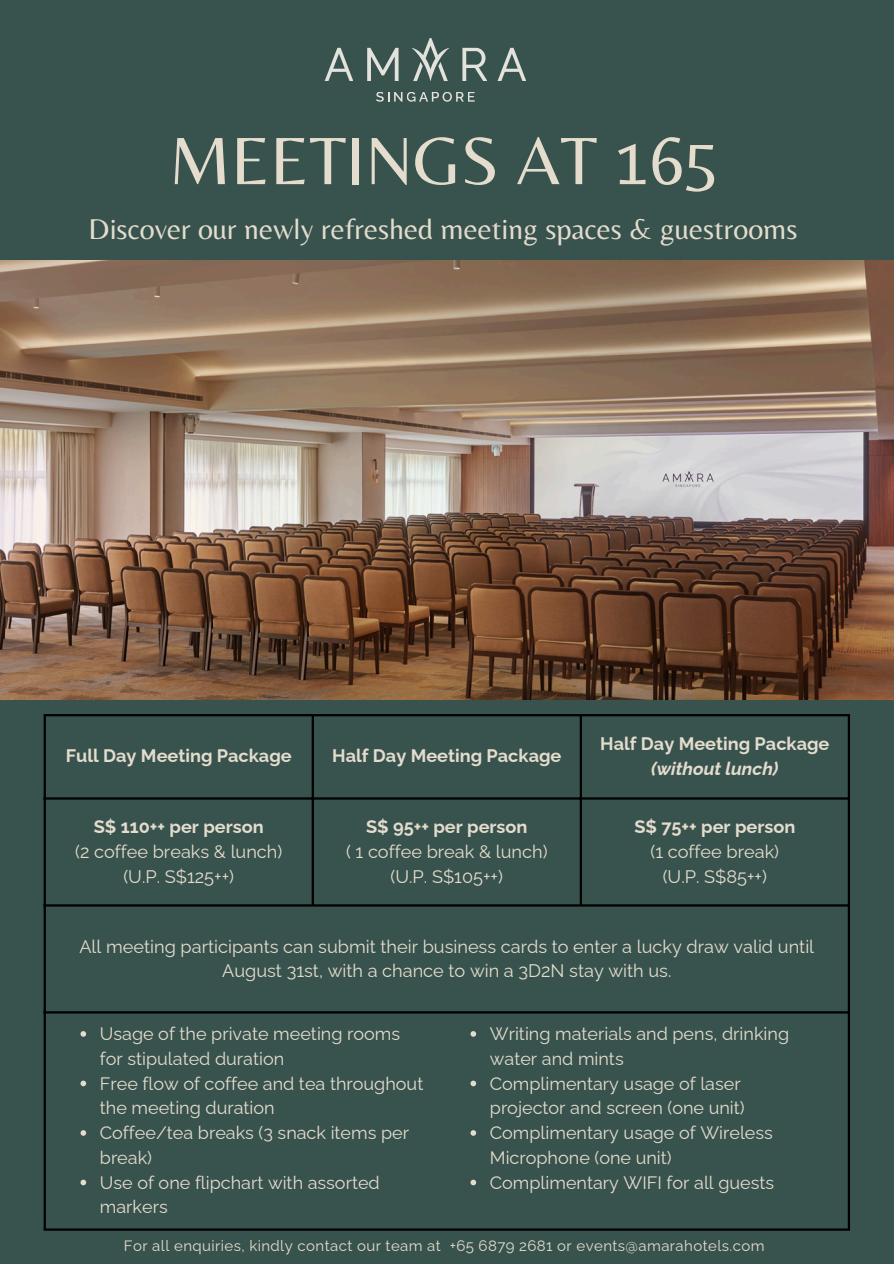
<style>
.page{position:relative;width:894px;height:1264px;background:#fff}
.page>*{position:absolute;margin:0;border:0;box-sizing:border-box;transform-origin:0 0}
.t1{font:69.6px "Belleza";color:#e4dccd}
.t2{font:29.85px "Belleza";color:#e4dccd}
.t3{font:18.15px/24.8px "Raleway";color:#e4dccd;text-align:center}
.t4{font:700 18.15px "Raleway";color:#e4dccd}
.t5{font:italic 700 18.15px "Raleway";color:#e4dccd}
.t6{font:18px/24.8px "Raleway";color:#e4dccd}
.t7{font:15px "Raleway";letter-spacing:.025em;color:#e4dccd}
</style>
<div class="page">
<div style="left:0;top:0;width:893px;height:1263px;background:#38534e"></div>
<hr style="left:44px;top:716px;width:2px;height:512px;background:#000">
<hr style="left:311px;top:716px;width:3px;height:188px;background:#000">
<hr style="left:579px;top:716px;width:2px;height:188px;background:#000">
<hr style="left:847px;top:716px;width:2px;height:512px;background:#000">
<hr style="left:44px;top:714px;width:805px;height:2px;background:#000">
<hr style="left:44px;top:797px;width:805px;height:2px;background:#000">
<hr style="left:44px;top:904px;width:805px;height:2px;background:#000">
<hr style="left:44px;top:1011px;width:805px;height:2px;background:#000">
<hr style="left:44px;top:1228px;width:805px;height:2px;background:#000">
<svg style="left:324px;top:48px;width:29px;height:33px"></svg>
<svg style="left:367px;top:48px;width:31px;height:33px"></svg>
<svg style="left:412px;top:38px;width:37px;height:43px"></svg>
<svg style="left:462px;top:48px;width:25px;height:33px"></svg>
<svg style="left:376px;top:92px;width:98px;height:10px"></svg>
<svg style="left:497px;top:48px;width:29px;height:33px"></svg>
<img style="left:0;top:261px;width:893px;height:438px">
<svg style="left:80px;top:1031px;width:6px;height:5px"></svg>
<svg style="left:80px;top:1080px;width:6px;height:6px"></svg>
<svg style="left:80px;top:1130px;width:6px;height:5px"></svg>
<svg style="left:80px;top:1179px;width:6px;height:6px"></svg>
<svg style="left:470px;top:1031px;width:6px;height:5px"></svg>
<svg style="left:470px;top:1080px;width:6px;height:6px"></svg>
<svg style="left:470px;top:1130px;width:6px;height:5px"></svg>
<svg style="left:470px;top:1179px;width:6px;height:6px"></svg>
<p class="t1" style="left:169px;top:119px;width:551px">MEETINGS AT 165</p>
<h2 class="t2" style="left:88px;top:212px;width:710px">Discover our newly refreshed meeting spaces &amp; guestrooms</h2>
<h1 class="t4" style="left:66px;top:745px;width:227px">Full Day Meeting Package</h1>
<h2 class="t4" style="left:332px;top:745px;width:231px">Half Day Meeting Package</h2>
<p class="t4" style="left:94px;top:816px;width:171px">S$ 110++ per person</p>
<p class="t3" style="left:75px;top:839px;width:209px">(2 coffee breaks &amp; lunch) (U.P. S$125++)</p>
<p class="t4" style="left:366px;top:816px;width:163px">S$ 95++ per person</p>
<p class="t3" style="left:346px;top:839px;width:203px">( 1 coffee break &amp; lunch)</p>
<p class="t3" style="left:390px;top:864px;width:114px">(U.P. S$105++)</p>
<p class="t4" style="left:600px;top:733px;width:231px">Half Day Meeting Package</p>
<p class="t5" style="left:651px;top:757px;width:129px">(without lunch)</p>
<p class="t4" style="left:634px;top:816px;width:162px">S$ 75++ per person</p>
<p class="t3" style="left:650px;top:839px;width:130px">(1 coffee break)</p>
<p class="t3" style="left:662px;top:864px;width:106px">(U.P. S$85++)</p>
<p class="t3" style="left:79px;top:933px;width:736px">All meeting participants can submit their business cards to enter a lucky draw valid until<br>August 31st, with a chance to win a 3D2N stay with us.</p>
<p class="t6" style="left:100px;top:1021px;width:302px">Usage of the private meeting rooms for stipulated duration</p>
<p class="t6" style="left:100px;top:1070px;width:325px">Free flow of coffee and tea throughout the meeting duration</p>
<p class="t6" style="left:100px;top:1120px;width:310px">Coffee/tea breaks (3 snack items per break)</p>
<p class="t6" style="left:100px;top:1169px;width:281px">Use of one flipchart with assorted markers</p>
<p class="t6" style="left:489px;top:1021px;width:301px">Writing materials and pens, drinking water and mints</p>
<p class="t6" style="left:489px;top:1070px;width:256px">Complimentary usage of laser projector and screen (one unit)</p>
<p class="t6" style="left:489px;top:1120px;width:284px">Complimentary usage of Wireless<br>Microphone (one unit)</p>
<p class="t6" style="left:489px;top:1169px;width:286px">Complimentary WIFI for all guests</p>
<p class="t7" style="left:124px;top:1236px;width:318px">For all enquiries, kindly contact our team at</p>
<p class="t7" style="left:449px;top:1236px;width:316px">+65 6879 2681 or events@amarahotels.com</p>
</div>
